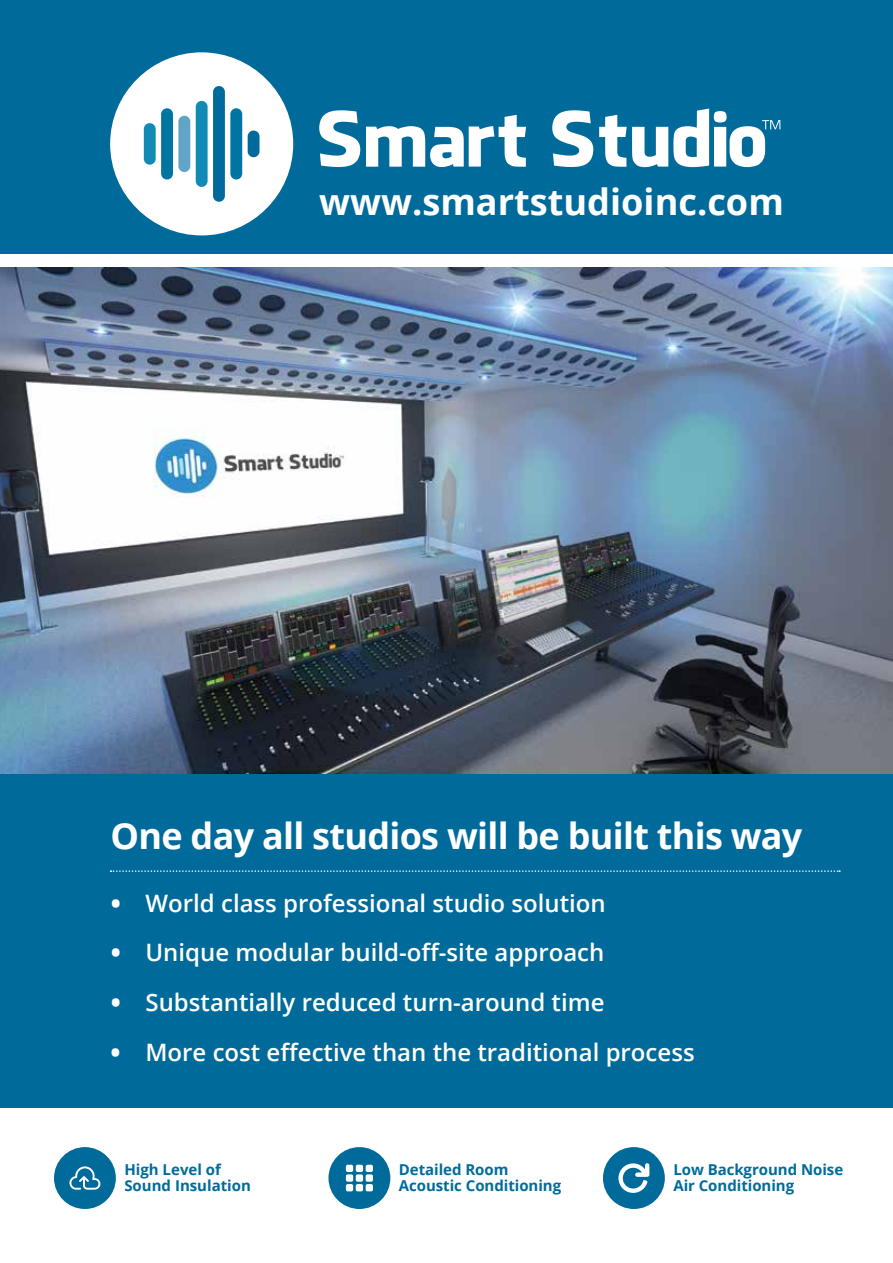
<style>
.page{position:relative;width:893px;height:1263px;background:#fff}
.page>*{position:absolute;margin:0;border:0;box-sizing:border-box;transform-origin:0 0}
.t1{font:700 36.15px "Open Sans";color:#fff}
.t2{font:700 36px "Open Sans";letter-spacing:-.02em;color:#fff}
.t3{font:600 24px "Open Sans";color:#fff}
.t4{font:700 15px/16.5px "Open Sans";letter-spacing:-.005em;color:#006b9a}
.s1{font-weight:800}
</style>
<div class="page">
<div style="left:0;top:0;width:893px;height:1108px;background:#006b9a"></div>
<div style="left:110px;top:52px;width:183px;height:183px;background:#fff;border-radius:50%"></div>
<div style="left:144px;top:123px;width:12px;height:42px;background:#0f8bb5;border-radius:6px"></div>
<div style="left:161px;top:108px;width:12px;height:71px;background:#0075a2;border-radius:6px"></div>
<div style="left:178px;top:116px;width:12px;height:56px;background:#60a4c7;border-radius:6px"></div>
<div style="left:196px;top:101px;width:12px;height:86px;background:#0f8bb5;border-radius:6px"></div>
<div style="left:213px;top:86px;width:12px;height:116px;background:#006b9a;border-radius:6px"></div>
<div style="left:230px;top:108px;width:12px;height:71px;background:#0075a2;border-radius:6px"></div>
<div style="left:248px;top:131px;width:12px;height:26px;background:#006b9a;border-radius:6px"></div>
<svg style="left:319px;top:110px;width:41px;height:57px"></svg>
<svg style="left:366px;top:115px;width:160px;height:52px"></svg>
<svg style="left:552px;top:110px;width:41px;height:57px"></svg>
<svg style="left:599px;top:109px;width:181px;height:58px"></svg>
<img style="left:0;top:267px;width:893px;height:507px">
<svg style="left:111px;top:870px;width:729px;height:2px"></svg>
<div style="left:0;top:254px;width:893px;height:13px;background:#fff"></div>
<div style="left:54px;top:1147px;width:62px;height:62px;background:#006b9a;border-radius:50%"></div>
<svg style="left:69px;top:1166px;width:31px;height:24px"></svg>
<div style="left:328px;top:1147px;width:62px;height:62px;background:#006b9a;border-radius:50%"></div>
<div style="left:346px;top:1165px;width:7px;height:7px;background:#fff;border-radius:2px"></div>
<div style="left:356px;top:1165px;width:7px;height:7px;background:#fff;border-radius:2px"></div>
<div style="left:366px;top:1165px;width:7px;height:7px;background:#fff;border-radius:2px"></div>
<div style="left:346px;top:1174px;width:7px;height:8px;background:#fff;border-radius:2px"></div>
<div style="left:356px;top:1174px;width:7px;height:8px;background:#fff;border-radius:2px"></div>
<div style="left:366px;top:1174px;width:7px;height:8px;background:#fff;border-radius:2px"></div>
<div style="left:346px;top:1184px;width:7px;height:7px;background:#fff;border-radius:2px"></div>
<div style="left:356px;top:1184px;width:7px;height:7px;background:#fff;border-radius:2px"></div>
<div style="left:366px;top:1184px;width:7px;height:7px;background:#fff;border-radius:2px"></div>
<div style="left:603px;top:1147px;width:62px;height:62px;background:#006b9a;border-radius:50%"></div>
<svg style="left:618px;top:1163px;width:31px;height:30px"></svg>
<h1 class="t1" style="left:319px;top:176px;width:466px">www.smartstudioinc.com</h1>
<h2 class="t2" style="left:111px;top:811px;width:693px">One day all studios will be built this way</h2>
<p class="t3" style="left:111px;top:886px;width:496px"><span class="s1">•</span> World class professional studio solution</p>
<p class="t3" style="left:111px;top:936px;width:495px"><span class="s1">•</span> Unique modular build-off-site approach</p>
<p class="t3" style="left:111px;top:986px;width:495px"><span class="s1">•</span> Substantially reduced turn-around time</p>
<p class="t3" style="left:111px;top:1036px;width:585px"><span class="s1">•</span> More cost effective than the traditional process</p>
<p class="t4" style="left:124px;top:1160px;width:128px">High Level of<br>Sound Insulation</p>
<p class="t4" style="left:399px;top:1160px;width:164px">Detailed Room<br>Acoustic Conditioning</p>
<p class="t4" style="left:673px;top:1160px;width:171px">Low Background Noise<br>Air Conditioning</p>
</div>
